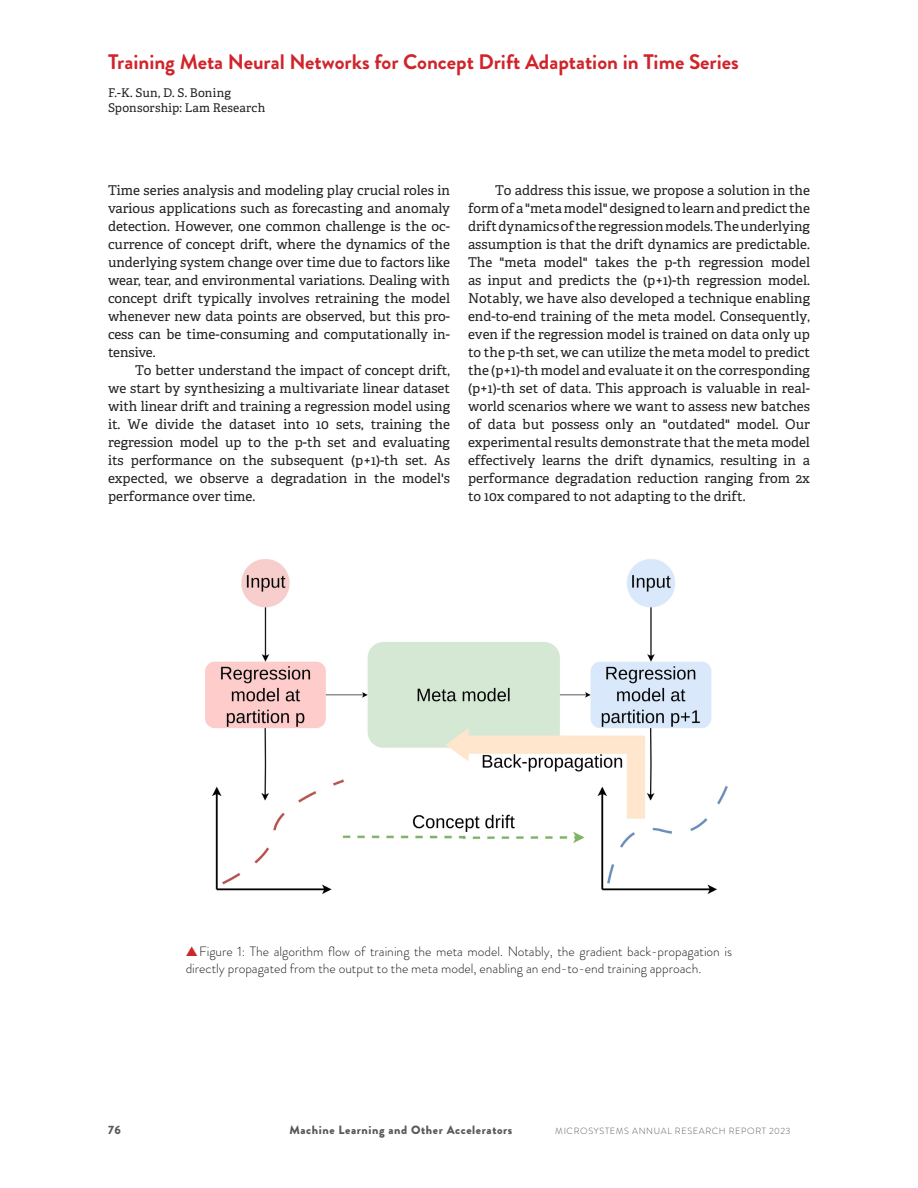
<style>
.page{position:relative;width:918px;height:1188px;background:#fff}
.page>*{position:absolute;margin:0;border:0;box-sizing:border-box;transform-origin:0 0}
.t1{font:700 21px "Brandon Grotesque";color:#d1232a}
.Paragraph_2{font:13.5px/18px "Adelle Basic";color:#231f20;text-align:justify}
.Paragraph_1{font:13.5px/18px "Adelle Basic";color:#231f20;text-align:justify}
.t2{font:300 13.5px/16.5px "Brandon Grotesque";color:#231f20}
.Authors{font:12px "Adelle Basic";letter-spacing:.02em;color:#231f20}
.t3{font:900 12px "Brandon Grotesque";letter-spacing:.05em;color:#57585a}
.t4{font:300 9px "Brandon Grotesque";letter-spacing:.07em;color:#57585a}
.s1{color:#d1232a}
</style>
<div class="page">
<img style="left:205px;top:559px;width:523px;height:335px">
<p class="t1" style="left:108px;top:47px;width:632px">Training Meta Neural Networks for Concept Drift Adaptation in Time Series</p>
<p class="Authors" style="left:108px;top:86px;width:125px">F.-K. Sun, D. S. Boning</p>
<p class="Authors" style="left:108px;top:101px;width:159px">Sponsorship: Lam Research</p>
<p class="Paragraph_1" style="left:108px;top:181px;width:344px">Time series analysis and modeling play crucial roles in various applications such as forecasting and anomaly detection. However, one common challenge is the oc&shy;currence of concept drift, where the dynamics of the underlying system change over time due to factors like wear, tear, and environmental variations. Dealing with concept drift typically involves retraining the model whenever new data points are observed, but this pro&shy;cess can be time-consuming and computationally in&shy;tensive.</p>
<p class="Paragraph_2" style="left:108px;top:361px;width:344px;text-indent:27px">To better understand the impact of concept drift, we start by synthesizing a multivariate linear dataset with linear drift and training a regression model using it. We divide the dataset into 10 sets, training the regression model up to the p-th set and evaluating its performance on the subsequent (p+1)-th set. As expected, we observe a degradation in the model's performance over time.</p>
<p class="Paragraph_2" style="left:468px;top:181px;width:344px;text-indent:27px">To address this issue, we propose a solution in the form of a "meta model" designed to learn and predict the drift dynamics of the regression models. The underlying assumption is that the drift dynamics are predictable.<br>The "meta model" takes the p-th regression model as input and predicts the (p+1)-th regression model.<br>Notably, we have also developed a technique enabling end-to-end training of the meta model. Consequently, even if the regression model is trained on data only up to the p-th set, we can utilize the meta model to predict the (p+1)-th model and evaluate it on the corresponding (p+1)-th set of data. This approach is valuable in real&shy;world scenarios where we want to assess new batches of data but possess only an "outdated" model. Our experimental results demonstrate that the meta model effectively learns the drift dynamics, resulting in a performance degradation reduction ranging from 2x to 10x compared to not adapting to the drift.</p>
<p class="t2" style="left:186px;top:944px;width:548px"><span class="s1">▲</span>Figure 1: The algorithm flow of training the meta model. Notably, the gradient back-propagation is directly propagated from the output to the meta model, enabling an end-to-end training approach.</p>
<p class="t3" style="left:108px;top:1121px;width:14px">76</p>
<p class="t3" style="left:289px;top:1121px;width:224px">Machine Learning and Other Accelerators</p>
<p class="t4" style="left:555px;top:1125px;width:237px">MICROSYSTEMS ANNUAL RESEARCH REPORT 2023</p>
</div>
